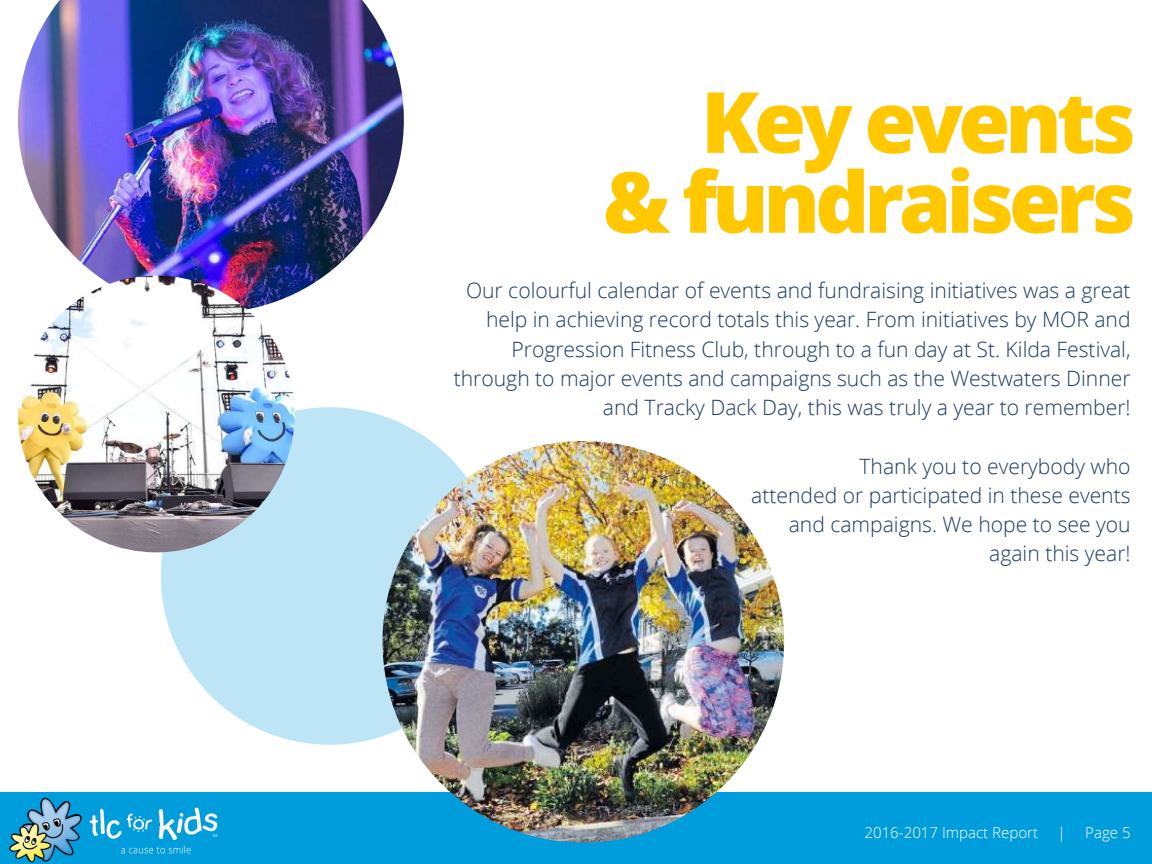
<style>
.page{position:relative;width:1152px;height:864px;background:#fff}
.page>*{position:absolute;margin:0;border:0;box-sizing:border-box;transform-origin:0 0}
.t1{font:800 84.45px/79.8px "Open Sans";letter-spacing:-.06em;color:#ffc800;text-align:right}
.t2{font:300 21.15px/29.2px "Open Sans";color:#1e3c61;text-align:right}
.t3{font:300 15.15px "Open Sans";color:#fff}
</style>
<div class="page">
<img style="left:18px;top:0;width:386px;height:313px">
<div style="left:0;top:792px;width:1152px;height:72px;background:#009ddd"></div>
<svg style="left:161px;top:407px;width:336px;height:338px;fill:#bde5f6"></svg>
<img style="left:18px;top:276px;width:277px;height:276px;border-radius:50%">
<img style="left:383px;top:441px;width:401px;height:402px;border-radius:50%">
<img style="left:9px;top:797px;width:209px;height:66px">
<h1 class="t1" style="left:603px;top:80px;width:534px">Key events<br>&amp; fundraisers</h1>
<p class="t2" style="left:454px;top:275px;width:678px">Our colourful calendar of events and fundraising initiatives was a great help in achieving record totals this year. From initiatives by MOR and Progression Fitness Club, through to a fun day at St. Kilda Festival, through to major events and campaigns such as the Westwaters Dinner and Tracky Dack Day, this was truly a year to remember!</p>
<p class="t2" style="left:751px;top:451px;width:381px">Thank you to everybody who<br>attended or participated in these events and campaigns. We hope to see you again this year!</p>
<p class="t3" style="left:865px;top:822px;width:175px">2016-2017 Impact Report</p>
<p class="t3" style="left:1058px;top:822px;width:10px">|</p>
<p class="t3" style="left:1085px;top:822px;width:47px">Page 5</p>
</div>
